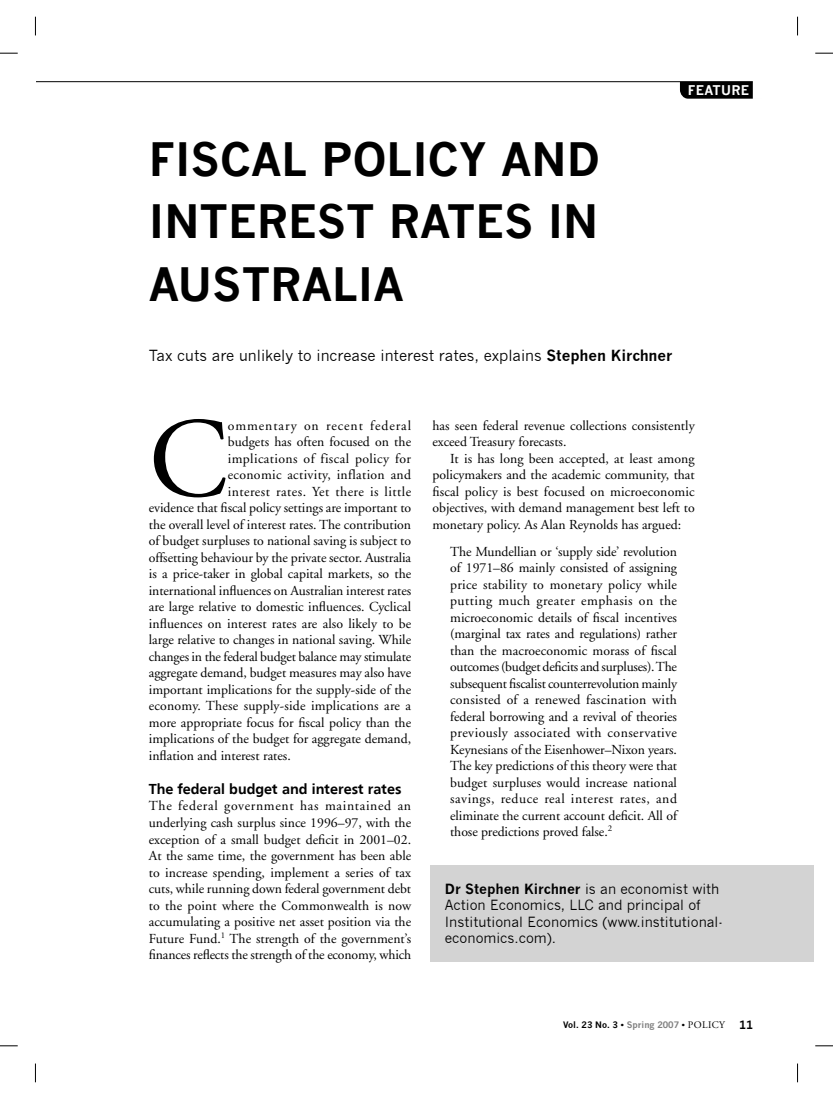
<style>
.page{position:relative;width:833px;height:1099px;background:#fff}
.page>*{position:absolute;margin:0;border:0;box-sizing:border-box;transform-origin:0 0}
.t1{font:113.25px "Adobe Garamond";color:#000}
.t2{font:700 45px/62.5px "News Gothic";color:#000;text-align:justify}
.t3{font:15px "News Gothic";color:#000}
.t4{font:700 15px "Frugal Sans";color:#000}
.t5{font:13.75px/16.5px "Adobe Garamond";color:#000;text-align:justify}
.t6{font:13.75px/16.5px "News Gothic";color:#000}
.t7{font:13.75px "Adobe Garamond";letter-spacing:.035em;color:#000}
.t8{font:13.75px "Adobe Garamond";letter-spacing:.03em;color:#000}
.t9{font:13.75px "Adobe Garamond";letter-spacing:.025em;color:#000}
.t10{font:13.75px "Adobe Garamond";letter-spacing:.07em;color:#000}
.t11{font:700 13.12px "News Gothic";letter-spacing:.025em;color:#fff}
.t12{font:700 11.25px "News Gothic";color:#000}
.t13{font:700 8.75px "News Gothic";color:#000}
.s1{font-weight:700}
.s2{color:#7f7f7f}
.s3{font-family:"Adobe Garamond Pro";font-weight:400;font-size:10px}
</style>
<div class="page">
<hr style="left:36px;top:81px;width:717px;height:1px;background:#000">
<svg style="left:680px;top:82px;width:73px;height:17px"></svg>
<div style="left:431px;top:864px;width:383px;height:97px;background:#d3d3d3"></div>
<svg style="left:0;top:53px;width:18px;height:1px"></svg>
<svg style="left:815px;top:53px;width:18px;height:1px"></svg>
<svg style="left:0;top:1045px;width:18px;height:1px"></svg>
<svg style="left:815px;top:1045px;width:18px;height:1px"></svg>
<svg style="left:35px;top:17px;width:1px;height:18px"></svg>
<svg style="left:35px;top:1063px;width:1px;height:19px"></svg>
<svg style="left:797px;top:17px;width:1px;height:18px"></svg>
<svg style="left:797px;top:1063px;width:1px;height:19px"></svg>
<h2 class="t2" style="left:149px;top:128px;width:453px">FISCAL POLICY AND INTEREST RATES IN AUSTRALIA</h2>
<p class="t11" style="left:687px;top:82px;width:63px">FEATURE</p>
<p class="t3" style="left:149px;top:346px;width:525px">Tax cuts are unlikely to increase interest rates, explains <span class="s1">Stephen Kirchner</span></p>
<h1 class="t1" style="left:149px;top:414px;width:80px">C</h1>
<p class="t10" style="left:228px;top:419px;width:185px">ommentary on recent federal</p>
<p class="t5" style="left:228px;top:434px;width:185px">budgets has often focused on the</p>
<p class="t8" style="left:228px;top:452px;width:185px">implications of fiscal policy for</p>
<p class="t9" style="left:228px;top:469px;width:185px">economic activity, inflation and</p>
<p class="t7" style="left:228px;top:485px;width:185px">interest rates. Yet there is little</p>
<p class="t5" style="left:149px;top:500px;width:264px">evidence that fiscal policy settings are important to</p>
<p class="t5" style="left:149px;top:517px;width:264px">the overall level of interest rates. The contribution</p>
<p class="t5" style="left:149px;top:533px;width:264px">of budget surpluses to national saving is subject to</p>
<p class="t5" style="left:149px;top:550px;width:264px">offsetting behaviour by the private sector. Australia</p>
<p class="t5" style="left:149px;top:566px;width:264px">is a price-taker in global capital markets, so the</p>
<p class="t5" style="left:149px;top:583px;width:264px">international influences on Australian interest rates</p>
<p class="t5" style="left:149px;top:599px;width:264px">are large relative to domestic influences. Cyclical</p>
<p class="t5" style="left:149px;top:616px;width:264px">influences on interest rates are also likely to be</p>
<p class="t5" style="left:149px;top:632px;width:264px">large relative to changes in national saving. While</p>
<p class="t5" style="left:149px;top:649px;width:264px">changes in the federal budget balance may stimulate</p>
<p class="t5" style="left:149px;top:665px;width:264px">aggregate demand, budget measures may also have</p>
<p class="t5" style="left:149px;top:682px;width:264px">important implications for the supply-side of the</p>
<p class="t5" style="left:149px;top:698px;width:264px">economy. These supply-side implications are a</p>
<p class="t5" style="left:149px;top:715px;width:264px">more appropriate focus for fiscal policy than the</p>
<p class="t5" style="left:149px;top:731px;width:264px">implications of the budget for aggregate demand,</p>
<p class="t5" style="left:149px;top:748px;width:143px">inflation and interest rates.</p>
<p class="t4" style="left:149px;top:782px;width:254px">The federal budget and interest rates</p>
<p class="t5" style="left:149px;top:799px;width:264px">The federal government has maintained an underlying cash surplus since 1996–97, with the exception of a small budget deficit in 2001–02.<br>At the same time, the government has been able to increase spending, implement a series of tax cuts, while running down federal government debt to the point where the Commonwealth is now accumulating a positive net asset position via the Future Fund.<sup>1</sup> The strength of the government’s finances reflects the strength of the economy, which</p>
<p class="t5" style="left:432px;top:418px;width:264px">has seen federal revenue collections consistently exceed Treasury forecasts.</p>
<p class="t5" style="left:432px;top:451px;width:264px;text-indent:18px">It is has long been accepted, at least among policymakers and the academic community, that fiscal policy is best focused on microeconomic objectives, with demand management best left to monetary policy. As Alan Reynolds has argued:</p>
<p class="t5" style="left:450px;top:544px;width:228px">The Mundellian or ‘supply side’ revolution of 1971–86 mainly consisted of assigning price stability to monetary policy while putting much greater emphasis on the microeconomic details of fiscal incentives (marginal tax rates and regulations) rather than the macroeconomic morass of fiscal outcomes (budget deficits and surpluses). The subsequent fiscalist counterrevolution mainly consisted of a renewed fascination with federal borrowing and a revival of theories previously associated with conservative Keynesians of the Eisenhower–Nixon years.<br>The key predictions of this theory were that budget surpluses would increase national savings, reduce real interest rates, and eliminate the current account deficit. All of those predictions proved false.<sup>2</sup></p>
<p class="t6" style="left:445px;top:880px;width:279px"><span class="s1">Dr Stephen Kirchner</span> is an economist with Action Economics, LLC and principal of Institutional Economics (www.institutional&shy;economics.com).</p>
<p class="t13" style="left:563px;top:1019px;width:163px">Vol. 23 No. 3 • <span class="s2">Spring 2007</span> • <span class="s3">POLICY</span></p>
<p class="t12" style="left:739px;top:1018px;width:16px">11</p>
</div>
